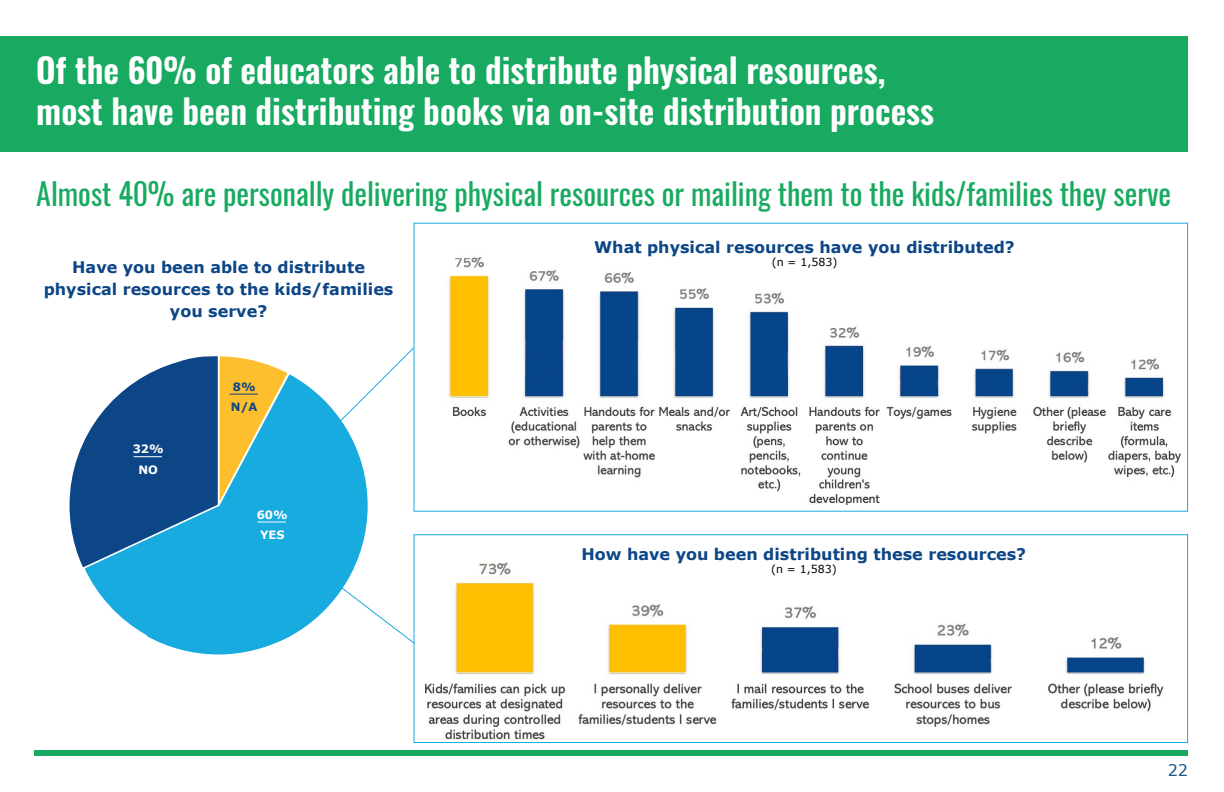
<style>
.page{position:relative;width:1224px;height:792px;background:#fff}
.page>*{position:absolute;margin:0;border:0;box-sizing:border-box;transform-origin:0 0}
.t1{font:600 34px/40.8px "Oswald";color:#fff}
.t2{font:30px "Oswald";color:#18aa60}
.t3{font:700 16px/22px "Verdana";color:#0d4686;text-align:center}
.t4{font:16px "Verdana";color:#1d5986}
.t5{font:700 11.5px/20.7px "Verdana";color:#fff}
.t6{font:700 11.5px/20.7px "Verdana";color:#0d4686}
.t7{font:11px "Verdana";color:#000}
</style>
<div class="page">
<div style="left:0;top:36px;width:1188px;height:116px;background:#18aa60"></div>
<div style="left:34px;top:751px;width:1154px;height:5px;background:#18aa60"></div>
<svg style="left:69px;top:356px;width:148px;height:207px"></svg>
<svg style="left:81px;top:371px;width:287px;height:284px"></svg>
<svg style="left:258px;top:522px;width:28px;height:1px"></svg>
<svg style="left:134px;top:456px;width:28px;height:1px"></svg>
<svg style="left:217px;top:356px;width:97px;height:156px;background:#7db9a6"></svg>
<img style="left:448px;top:257px;width:733px;height:248px">
<img style="left:425px;top:562px;width:739px;height:178px">
<div style="left:414px;top:534px;width:774px;height:209px;border:1px solid #17abe0"></div>
<svg style="left:337px;top:346px;width:78px;height:78px"></svg>
<svg style="left:337px;top:584px;width:79px;height:61px"></svg>
<h1 class="t1" style="left:36px;top:51px;width:899px">Of the 60% of educators able to distribute physical resources, most have been distributing books via on-site distribution process</h1>
<h2 class="t2" style="left:36px;top:173px;width:1136px">Almost 40% are personally delivering physical resources or mailing them to the kids/families they serve</h2>
<p class="t3" style="left:44px;top:256px;width:351px">Have you been able to distribute physical resources to the kids/families you serve?</p>
<p class="t5" style="left:133px;top:439px;width:32px;text-align:center">32%<br>NO</p>
<p class="t6" style="left:231px;top:376px;width:28px">8%<br>N/A</p>
<p class="t5" style="left:257px;top:504px;width:32px">60%<br>YES</p>
<p class="t3" style="left:594px;top:236px;width:422px">What physical resources have you distributed?</p>
<p class="t7" style="left:772px;top:255px;width:67px">(n = 1,583)</p>
<p class="t3" style="left:582px;top:543px;width:446px">How have you been distributing these resources?</p>
<p class="t7" style="left:771px;top:562px;width:67px">(n = 1,583)</p>
<p class="t4" style="left:1168px;top:760px;width:22px">22</p>
</div>
